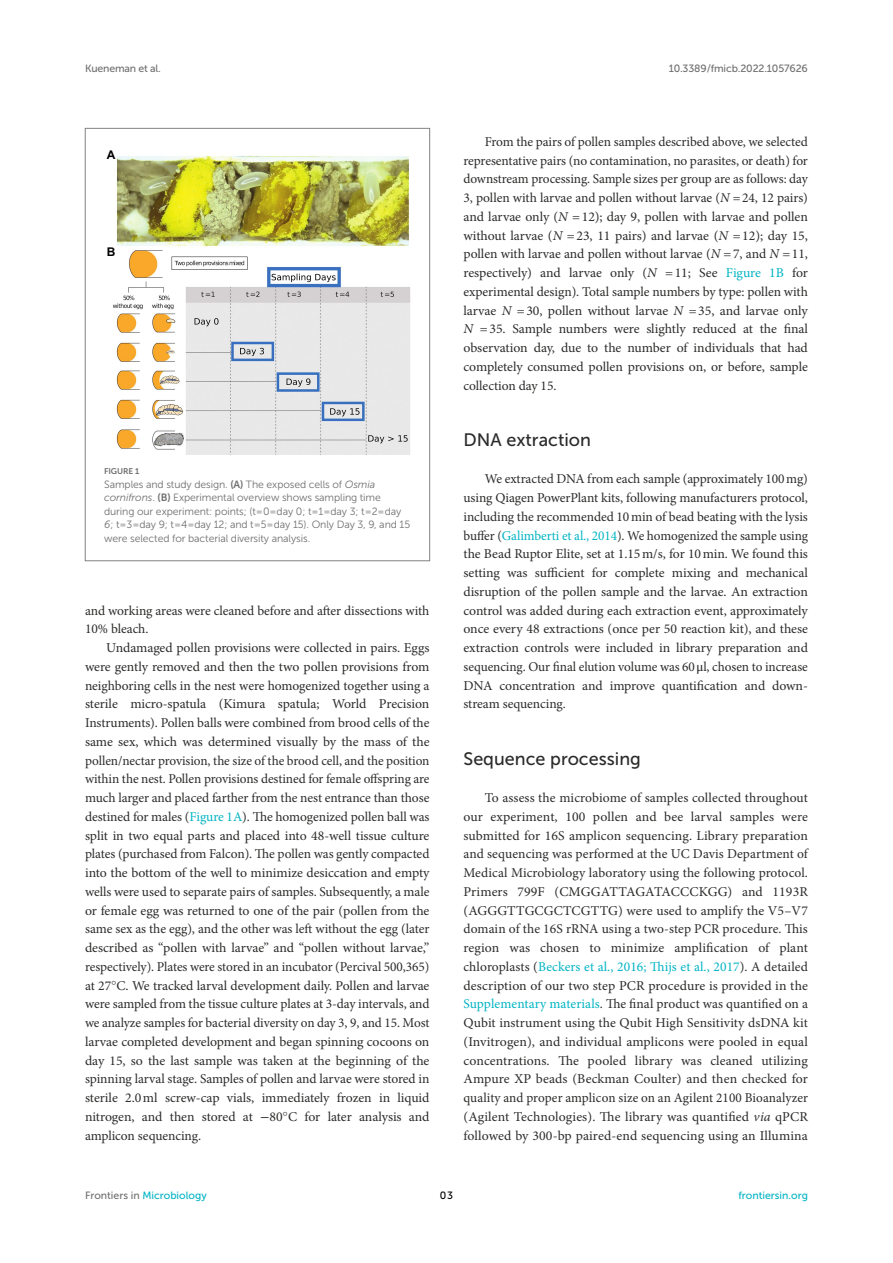
<style>
.page{position:relative;width:893px;height:1263px;background:#fff}
.page>*{position:absolute;margin:0;border:0;box-sizing:border-box;transform-origin:0 0}
.HEAD_2{font:18px "Museo Sans 500";color:#2b2b2a}
.TEXT{font:13.5px/18.8px "Minion Pro";letter-spacing:-.01em;color:#2b2b2a;text-align:justify}
.TEXT_FLUSH{font:13.5px/18.8px "Minion Pro";letter-spacing:-.005em;color:#2b2b2a;text-align:justify}
.t1{font:700 12px "Arial";color:#000}
.FIG_LEG{font:10.5px/13.5px "Museo Sans 300";letter-spacing:-.01em;color:#706f70}
.t2{font:10.5px "Museo Sans 500";letter-spacing:-.015em;color:#706f70}
.t3{font:10.5px "Museo Sans 500";color:#00b4c4}
.t4{font:10.5px "Museo Sans 500";color:#000}
.FIG_HD{font:8.25px "Museo Sans 700";letter-spacing:-.01em;color:#706f70}
.s1{font-family:"Museo Sans 700"}
.s2{font-style:italic}
.s3{color:#00b4c4}
.s4{font-family:"STIX"}
.s5{font-family:"STIX General"}
.s6{color:#706f70}
</style>
<div class="page">
<img style="left:113px;top:156px;width:297px;height:299px">
<div style="left:85px;top:128px;width:345px;height:433px;border:1px solid #808285"></div>
<p class="t2" style="left:85px;top:63px;width:77px">Kueneman et al.</p>
<p class="t2" style="left:669px;top:63px;width:141px">10.3389/fmicb.2022.1057626</p>
<p class="t1" style="left:107px;top:146px;width:10px">A</p>
<p class="t1" style="left:107px;top:244px;width:10px">B</p>
<p class="FIG_HD" style="left:104px;top:467px;width:37px">FIGURE 1</p>
<p class="FIG_LEG" style="left:104px;top:477px;width:308px">Samples and study design. <span class="s1">(A)</span> The exposed cells of <span class="s2">Osmia cornifrons</span>. <span class="s1">(B)</span> Experimental overview shows sampling time during our experiment: points; (t = 0 = day 0; t = 1 = day 3; t = 2 = day <span class="s2">6</span>; t = 3 = day 9; t = 4 = day 12; and t = 5 = day 15). Only Day 3, 9, and 15 were selected for bacterial diversity analysis.</p>
<p class="TEXT_FLUSH" style="left:85px;top:601px;width:346px">and working areas were cleaned before and after dissections with<br>10% bleach.</p>
<p class="TEXT" style="left:85px;top:638px;width:346px;text-indent:21px">Undamaged pollen provisions were collected in pairs. Eggs were gently removed and then the two pollen provisions from neighboring cells in the nest were homogenized together using a sterile micro-spatula (Kimura spatula; World Precision Instruments). Pollen balls were combined from brood cells of the same sex, which was determined visually by the mass of the pollen/nectar provision, the size of the brood cell, and the position within the nest. Pollen provisions destined for female offspring are much larger and placed farther from the nest entrance than those destined for males (<span class="s3">Figure 1A</span>). The homogenized pollen ball was split in two equal parts and placed into 48-well tissue culture plates (purchased from Falcon). The pollen was gently compacted into the bottom of the well to minimize desiccation and empty wells were used to separate pairs of samples. Subsequently, a male or female egg was returned to one of the pair (pollen from the same sex as the egg), and the other was left without the egg (later described as “pollen with larvae” and “pollen without larvae,” respectively). Plates were stored in an incubator (Percival 500,365) at 27<span class="s4">°</span>C. We tracked larval development daily. Pollen and larvae were sampled from the tissue culture plates at 3-day intervals, and we analyze samples for bacterial diversity on day 3, 9, and 15. Most larvae completed development and began spinning cocoons on day 15, so the last sample was taken at the beginning of the spinning larval stage. Samples of pollen and larvae were stored in sterile 2.0ml screw-cap vials, immediately frozen in liquid nitrogen, and then stored at <span class="s5">−</span>80<span class="s4">°</span>C for later analysis and amplicon sequencing.</p>
<p class="TEXT" style="left:463px;top:132px;width:346px;text-indent:21px">From the pairs of pollen samples described above, we selected representative pairs (no contamination, no parasites, or death) for downstream processing. Sample sizes per group are as follows: day 3, pollen with larvae and pollen without larvae (<span class="s2">N</span> =24, 12 pairs) and larvae only (<span class="s2">N</span> =12); day 9, pollen with larvae and pollen without larvae (<span class="s2">N</span> =23, 11 pairs) and larvae (<span class="s2">N</span> =12); day 15, pollen with larvae and pollen without larvae (<span class="s2">N</span> =7, and <span class="s2">N</span> =11, respectively) and larvae only (<span class="s2">N</span> =11; See <span class="s3">Figure 1B</span> for experimental design). Total sample numbers by type: pollen with larvae <span class="s2">N</span> =30, pollen without larvae <span class="s2">N</span> =35, and larvae only <span class="s2">N</span> =35. Sample numbers were slightly reduced at the final observation day, due to the number of individuals that had completely consumed pollen provisions on, or before, sample collection day 15.</p>
<p class="HEAD_2" style="left:463px;top:430px;width:129px">DNA extraction</p>
<p class="TEXT_FLUSH" style="left:463px;top:470px;width:346px;text-indent:21px">We extracted DNA from each sample (approximately 100mg) using Qiagen PowerPlant kits, following manufacturers protocol, including the recommended 10min of bead beating with the lysis buffer (<span class="s3">Galimberti et al., 2014</span>). We homogenized the sample using the Bead Ruptor Elite, set at 1.15m/s, for 10min. We found this setting was sufficient for complete mixing and mechanical disruption of the pollen sample and the larvae. An extraction control was added during each extraction event, approximately once every 48 extractions (once per 50 reaction kit), and these extraction controls were included in library preparation and sequencing. Our final elution volume was 60<span class="s5">μ</span>l, chosen to increase DNA concentration and improve quantification and down&shy;stream sequencing.</p>
<p class="HEAD_2" style="left:463px;top:748px;width:179px">Sequence processing</p>
<p class="TEXT_FLUSH" style="left:463px;top:788px;width:346px;text-indent:21px">To assess the microbiome of samples collected throughout our experiment, 100 pollen and bee larval samples were submitted for 16S amplicon sequencing. Library preparation and sequencing was performed at the UC Davis Department of Medical Microbiology laboratory using the following protocol.<br>Primers 799F (CMGGATTAGATACCCKGG) and 1193R (AGGGTTGCGCTCGTTG) were used to amplify the V5–V7 domain of the 16S rRNA using a two-step PCR procedure. This region was chosen to minimize amplification of plant chloroplasts (<span class="s3">Beckers et al., 2016; Thijs et al., 2017</span>). A detailed description of our two step PCR procedure is provided in the <span class="s3">Supplementary materials</span>. The final product was quantified on a Qubit instrument using the Qubit High Sensitivity dsDNA kit (Invitrogen), and individual amplicons were pooled in equal concentrations. The pooled library was cleaned utilizing Ampure XP beads (Beckman Coulter) and then checked for quality and proper amplicon size on an Agilent 2100 Bioanalyzer (Agilent Technologies). The library was quantified <span class="s2">via</span> qPCR followed by 300-bp paired-end sequencing using an Illumina</p>
<p class="t3" style="left:85px;top:1190px;width:123px"><span class="s6">Frontiers in</span> Microbiology</p>
<p class="t4" style="left:440px;top:1190px;width:15px">03</p>
<p class="t3" style="left:738px;top:1190px;width:71px">frontiersin.org</p>
</div>
